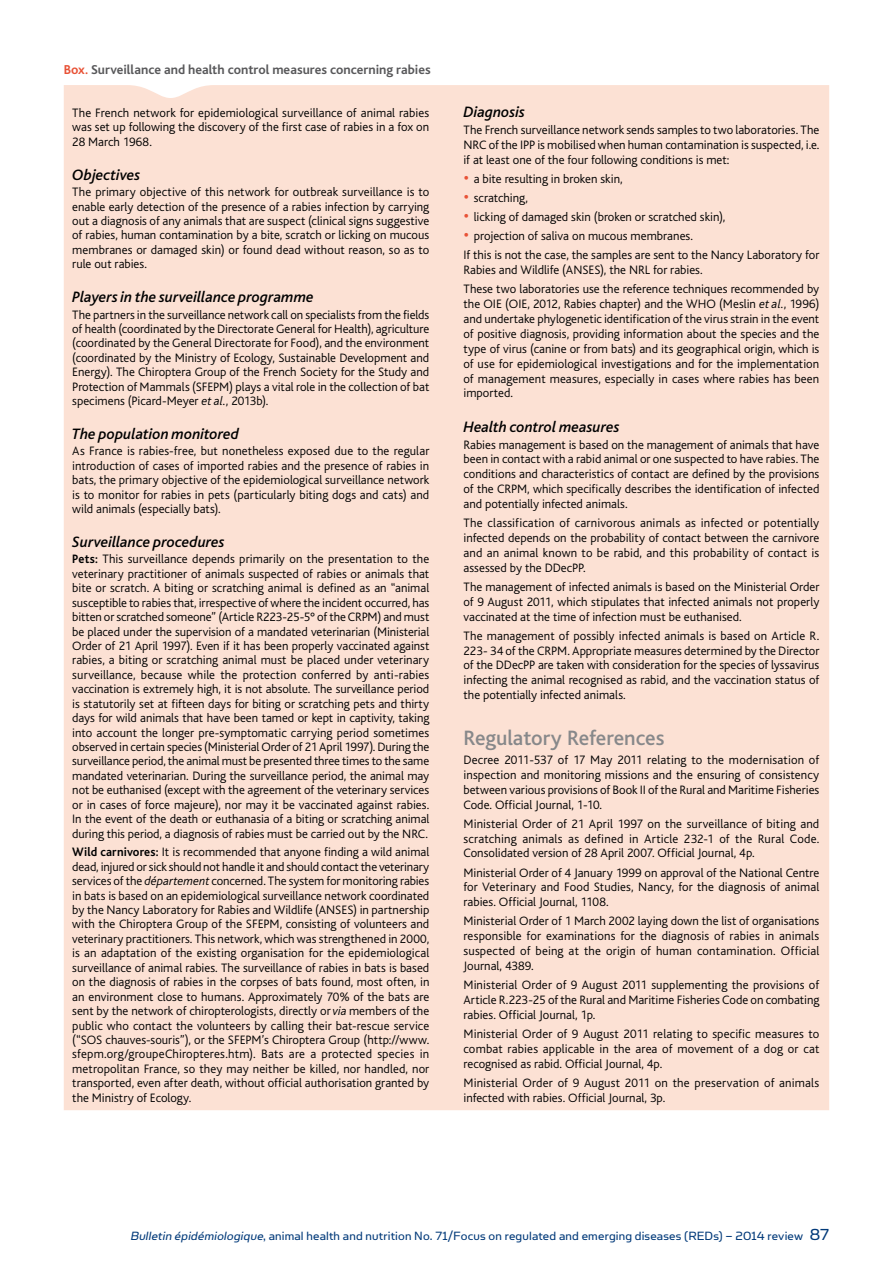
<style>
.page{position:relative;width:893px;height:1263px;background:#fff}
.page>*{position:absolute;margin:0;border:0;box-sizing:border-box;transform-origin:0 0}
.t1{font:500 21.75px "Bliss";letter-spacing:-.005em;color:#87888a}
.t2{font:italic 500 15.75px "Bliss";color:#000}
.t3{font:13.5px "Simian Text Orangutan";letter-spacing:.01em;color:#003979}
.t4{font:700 13.5px "Bliss";color:#58585a}
.t5{font:300 12.75px/14.4px "Bliss";color:#000;text-align:justify}
.s1{color:#e85236}
.s2{font-style:italic}
.s3{font-weight:700}
.s4{font-size:19.5px;color:#e85236}
.s5{font-size:18px}
</style>
<div class="page">
<div style="left:64px;top:85px;width:765px;height:1025px;background:#fce1d4"></div>
<p class="t4" style="left:64px;top:63px;width:368px"><span class="s1">Box.</span> Surveillance and health control measures concerning rabies</p>
<p class="t5" style="left:72px;top:106px;width:358px">The French network for epidemiological surveillance of animal rabies was set up following the discovery of the first case of rabies in a fox on 28 March 1968.</p>
<p class="t2" style="left:72px;top:166px;width:70px">Objectives</p>
<p class="t5" style="left:72px;top:185px;width:359px">The primary objective of this network for outbreak surveillance is to enable early detection of the presence of a rabies infection by carrying out a diagnosis of any animals that are suspect (clinical signs suggestive of rabies, human contamination by a bite, scratch or licking on mucous membranes or damaged skin) or found dead without reason, so as to rule out rabies.</p>
<p class="t2" style="left:72px;top:289px;width:243px">Players in the surveillance programme</p>
<p class="t5" style="left:72px;top:307px;width:359px">The partners in the surveillance network call on specialists from the fields of health (coordinated by the Directorate General for Health), agriculture (coordinated by the General Directorate for Food), and the environment (coordinated by the Ministry of Ecology, Sustainable Development and Energy). The Chiroptera Group of the French Society for the Study and Protection of Mammals (SFEPM) plays a vital role in the collection of bat specimens (Picard-Meyer <span class="s2">et al.</span>, 2013b).</p>
<p class="t2" style="left:72px;top:425px;width:168px">The population monitored</p>
<p class="t5" style="left:72px;top:444px;width:359px">As France is rabies-free, but nonetheless exposed due to the regular introduction of cases of imported rabies and the presence of rabies in bats, the primary objective of the epidemiological surveillance network is to monitor for rabies in pets (particularly biting dogs and cats) and wild animals (especially bats).</p>
<p class="t2" style="left:72px;top:533px;width:154px">Surveillance procedures</p>
<p class="t5" style="left:72px;top:552px;width:359px"><span class="s3">Pets:</span> This surveillance depends primarily on the presentation to the veterinary practitioner of animals suspected of rabies or animals that bite or scratch. A biting or scratching animal is defined as an “animal susceptible to rabies that, irrespective of where the incident occurred, has bitten or scratched someone” (Article R223-25-5° of the CRPM) and must be placed under the supervision of a mandated veterinarian (Ministerial Order of 21 April 1997). Even if it has been properly vaccinated against rabies, a biting or scratching animal must be placed under veterinary surveillance, because while the protection conferred by anti-rabies vaccination is extremely high, it is not absolute. The surveillance period is statutorily set at fifteen days for biting or scratching pets and thirty days for wild animals that have been tamed or kept in captivity, taking into account the longer pre-symptomatic carrying period sometimes observed in certain species (Ministerial Order of 21 April 1997). During the surveillance period, the animal must be presented three times to the same mandated veterinarian. During the surveillance period, the animal may not be euthanised (except with the agreement of the veterinary services or in cases of force majeure), nor may it be vaccinated against rabies.<br>In the event of the death or euthanasia of a biting or scratching animal during this period, a diagnosis of rabies must be carried out by the NRC.</p>
<p class="t5" style="left:72px;top:845px;width:359px"><span class="s3">Wild carnivores:</span> It is recommended that anyone finding a wild animal dead, injured or sick should not handle it and should contact the veterinary services of the <span class="s2">département</span> concerned. The system for monitoring rabies in bats is based on an epidemiological surveillance network coordinated by the Nancy Laboratory for Rabies and Wildlife (ANSES) in partnership with the Chiroptera Group of the SFEPM, consisting of volunteers and veterinary practitioners. This network, which was strengthened in 2000, is an adaptation of the existing organisation for the epidemiological surveillance of animal rabies. The surveillance of rabies in bats is based on the diagnosis of rabies in the corpses of bats found, most often, in an environment close to humans. Approximately 70% of the bats are sent by the network of chiropterologists, directly or <span class="s2">via</span> members of the public who contact the volunteers by calling their bat-rescue service (“SOS chauves-souris”), or the SFEPM’s Chiroptera Group (http://www. sfepm.org/groupeChiropteres.htm). Bats are a protected species in metropolitan France, so they may neither be killed, nor handled, nor transported, even after death, without official authorisation granted by the Ministry of Ecology.</p>
<p class="t2" style="left:463px;top:104px;width:63px">Diagnosis</p>
<p class="t5" style="left:463px;top:123px;width:357px;line-height:14.9px">The French surveillance network sends samples to two laboratories. The NRC of the IPP is mobilised when human contamination is suspected, i.e. if at least one of the four following conditions is met:</p>
<p class="t5" style="left:463px;top:172px;width:161px"><span class="s4">•</span> a bite resulting in broken skin,</p>
<p class="t5" style="left:463px;top:191px;width:66px"><span class="s4">•</span> scratching,</p>
<p class="t5" style="left:463px;top:210px;width:263px"><span class="s4">•</span> licking of damaged skin (broken or scratched skin),</p>
<p class="t5" style="left:463px;top:227px;width:357px;line-height:19.2px"><span class="s4">•</span> projection of saliva on mucous membranes.<br>If this is not the case, the samples are sent to the Nancy Laboratory for</p>
<p class="t5" style="left:463px;top:261px;width:357px;line-height:19.2px">Rabies and Wildlife (ANSES), the NRL for rabies.<br>These two laboratories use the reference techniques recommended by</p>
<p class="t5" style="left:463px;top:297px;width:357px;line-height:14.9px">the OIE (OIE, 2012, Rabies chapter) and the WHO (Meslin <span class="s2">et al.</span>, 1996) and undertake phylogenetic identification of the virus strain in the event of positive diagnosis, providing information about the species and the type of virus (canine or from bats) and its geographical origin, which is of use for epidemiological investigations and for the implementation of management measures, especially in cases where rabies has been imported.</p>
<p class="t2" style="left:463px;top:418px;width:158px">Health control measures</p>
<p class="t5" style="left:463px;top:437px;width:357px;line-height:14.9px">Rabies management is based on the management of animals that have been in contact with a rabid animal or one suspected to have rabies. The conditions and characteristics of contact are defined by the provisions of the CRPM, which specifically describes the identification of infected and potentially infected animals.</p>
<p class="t5" style="left:463px;top:516px;width:357px;line-height:14.9px">The classification of carnivorous animals as infected or potentially infected depends on the probability of contact between the carnivore and an animal known to be rabid, and this probability of contact is assessed by the DDecPP.</p>
<p class="t5" style="left:463px;top:579px;width:357px;line-height:14.9px">The management of infected animals is based on the Ministerial Order of 9 August 2011, which stipulates that infected animals not properly vaccinated at the time of infection must be euthanised.</p>
<p class="t5" style="left:463px;top:628px;width:357px;line-height:14.9px">The management of possibly infected animals is based on Article R.<br>223- 34 of the CRPM. Appropriate measures determined by the Director of the DDecPP are taken with consideration for the species of lyssavirus infecting the animal recognised as rabid, and the vaccination status of the potentially infected animals.</p>
<h1 class="t1" style="left:463px;top:726px;width:202px">Regulatory References</h1>
<p class="t5" style="left:463px;top:752px;width:357px;line-height:14.9px">Decree 2011-537 of 17 May 2011 relating to the modernisation of inspection and monitoring missions and the ensuring of consistency between various provisions of Book II of the Rural and Maritime Fisheries Code. Official Journal, 1-10.</p>
<p class="t5" style="left:463px;top:816px;width:357px;line-height:14.9px">Ministerial Order of 21 April 1997 on the surveillance of biting and scratching animals as defined in Article 232-1 of the Rural Code.<br>Consolidated version of 28 April 2007. Official Journal, 4p.</p>
<p class="t5" style="left:463px;top:865px;width:357px;line-height:14.9px">Ministerial Order of 4 January 1999 on approval of the National Centre for Veterinary and Food Studies, Nancy, for the diagnosis of animal rabies. Official Journal, 1108.</p>
<p class="t5" style="left:463px;top:914px;width:357px;line-height:14.9px">Ministerial Order of 1 March 2002 laying down the list of organisations responsible for examinations for the diagnosis of rabies in animals suspected of being at the origin of human contamination. Official Journal, 4389.</p>
<p class="t5" style="left:463px;top:978px;width:357px;line-height:14.9px">Ministerial Order of 9 August 2011 supplementing the provisions of Article R.223-25 of the Rural and Maritime Fisheries Code on combating rabies. Official Journal, 1p.</p>
<p class="t5" style="left:463px;top:1026px;width:357px;line-height:14.9px">Ministerial Order of 9 August 2011 relating to specific measures to combat rabies applicable in the area of movement of a dog or cat recognised as rabid. Official Journal, 4p.</p>
<p class="t5" style="left:463px;top:1075px;width:357px;line-height:14.9px">Ministerial Order of 9 August 2011 on the preservation of animals infected with rabies. Official Journal, 3p.</p>
<p class="t3" style="left:130px;top:1228px;width:701px"><span class="s2">Bulletin épidémiologique</span>, animal health and nutrition No. 71/Focus on regulated and emerging diseases (REDs) – 2014 review <span class="s5">87</span></p>
</div>
